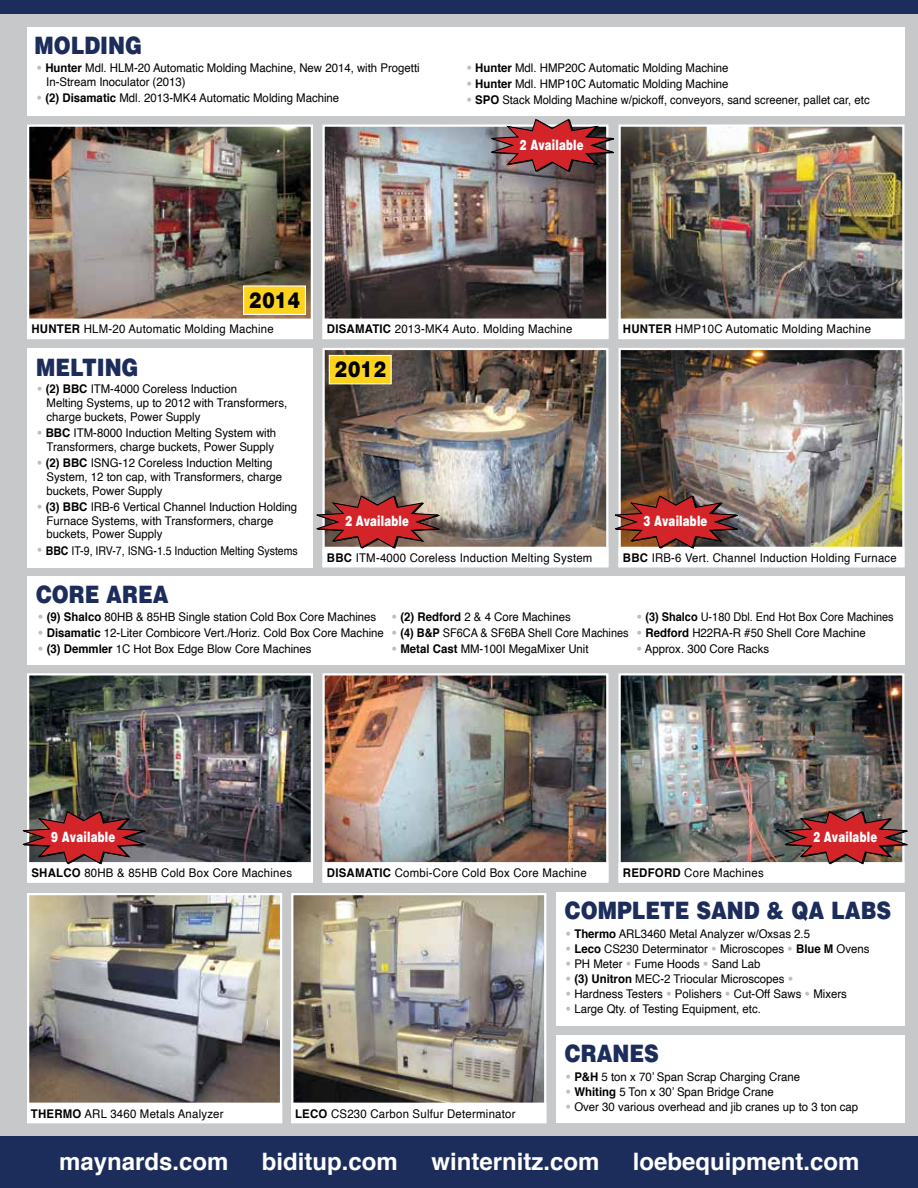
<style>
.page{position:relative;width:918px;height:1188px;background:#c6c8ca}
.page>*{position:absolute;margin:0;border:0;box-sizing:border-box;transform-origin:0 0}
.t1{font:700 24px "Helvetica";color:#fff}
.t2{font:900 24px "Helvetica";color:#1c2d5c;scale:.85 1}
.t3{font:900 21.9px "Helvetica";letter-spacing:.04em;color:#000;scale:.84 1}
.t4{font:900 14.25px "Helvetica";letter-spacing:.02em;color:#fff;scale:.72 1}
.t5{font:12px/13.8px "Helvetica";color:#000;scale:.95 1}
.t6{font:12px "Helvetica";letter-spacing:.02em;color:#000;scale:.95 1}
.t7{font:12px "Helvetica";color:#000;scale:.91 1}
.t8{font:12px "Helvetica";color:#000;scale:.93 1}
.t9{font:12px "Helvetica";color:#000;scale:.88 1}
.t10{font:12px "Helvetica";letter-spacing:.02em;color:#000;scale:.94 1}
.s1{font-weight:900;color:#bcbec0}
.s2{font-weight:700}
</style>
<div class="page">
<div style="left:0;top:1137px;width:918px;height:51px;background:#1c2d5c"></div>
<div style="left:0;top:0;width:918px;height:14px;background:#1c2d5c"></div>
<div style="left:27px;top:27px;width:877px;height:89px;background:#fff"></div>
<div style="left:27px;top:348px;width:286px;height:219px;background:#fff"></div>
<img style="left:622px;top:351px;width:279px;height:196px">
<div style="left:619px;top:348px;width:285px;height:219px;border:2px solid #fff"></div>
<div style="left:619px;top:547px;width:285px;height:20px;background:#fff"></div>
<img style="left:325px;top:351px;width:280px;height:196px">
<div style="left:322px;top:348px;width:286px;height:219px;border:2px solid #fff"></div>
<div style="left:322px;top:547px;width:286px;height:20px;background:#fff"></div>
<div style="left:556px;top:893px;width:348px;height:133px;background:#fff"></div>
<div style="left:556px;top:1036px;width:348px;height:87px;background:#fff"></div>
<img style="left:294px;top:896px;width:249px;height:207px">
<div style="left:291px;top:893px;width:255px;height:230px;border:2px solid #fff"></div>
<div style="left:291px;top:1103px;width:255px;height:20px;background:#fff"></div>
<img style="left:30px;top:896px;width:249px;height:207px">
<div style="left:27px;top:893px;width:255px;height:230px;border:2px solid #fff"></div>
<div style="left:27px;top:1103px;width:255px;height:20px;background:#fff"></div>
<img style="left:622px;top:127px;width:279px;height:192px">
<div style="left:619px;top:124px;width:285px;height:215px;border:2px solid #fff"></div>
<div style="left:619px;top:319px;width:285px;height:20px;background:#fff"></div>
<img style="left:325px;top:127px;width:280px;height:192px">
<div style="left:322px;top:124px;width:286px;height:215px;border:2px solid #fff"></div>
<div style="left:322px;top:319px;width:286px;height:20px;background:#fff"></div>
<img style="left:30px;top:127px;width:280px;height:192px">
<div style="left:27px;top:124px;width:286px;height:215px;border:2px solid #fff"></div>
<div style="left:27px;top:319px;width:286px;height:20px;background:#fff"></div>
<img style="left:622px;top:676px;width:279px;height:186px">
<div style="left:619px;top:673px;width:285px;height:210px;border:2px solid #fff"></div>
<div style="left:619px;top:862px;width:285px;height:21px;background:#fff"></div>
<img style="left:325px;top:676px;width:280px;height:186px">
<div style="left:322px;top:673px;width:286px;height:210px;border:2px solid #fff"></div>
<div style="left:322px;top:862px;width:286px;height:21px;background:#fff;border:2px solid #fff"></div>
<img style="left:30px;top:676px;width:280px;height:186px">
<div style="left:27px;top:673px;width:286px;height:210px;border:2px solid #fff"></div>
<div style="left:27px;top:862px;width:286px;height:21px;background:#fff;border:2px solid #fff"></div>
<div style="left:27px;top:576px;width:877px;height:88px;background:#fff"></div>
<div style="left:243px;top:285px;width:63px;height:30px;background:#fed31e;border:1px solid #fff"></div>
<div style="left:329px;top:355px;width:63px;height:29px;background:#fed31e;border:1px solid #fff"></div>
<svg style="left:22px;top:811px;width:126px;height:53px"></svg>
<img style="left:783px;top:811px;width:125px;height:53px">
<svg style="left:316px;top:496px;width:126px;height:53px"></svg>
<svg style="left:615px;top:496px;width:125px;height:53px"></svg>
<svg style="left:489px;top:119px;width:125px;height:53px"></svg>
<hr style="left:917px;top:0;width:1px;height:1188px;background:#c6c8ca">
<h1 class="t2" style="left:34px;top:30px;width:128px">MOLDING</h1>
<p class="t5" style="left:46px;top:62px;width:395px;text-indent:-10px"><span class="s1">•</span> <span class="s2">Hunter</span> Mdl. HLM-20 Automatic Molding Machine, New 2014, with Progetti<br>In-Stream Inoculator (2013)</p>
<p class="t5" style="left:36px;top:92px;width:320px"><span class="s1">•</span> <span class="s2">(2) Disamatic</span> Mdl. 2013-MK4 Automatic Molding Machine</p>
<p class="t5" style="left:466px;top:62px;width:278px"><span class="s1">•</span> <span class="s2">Hunter</span> Mdl. HMP20C Automatic Molding Machine</p>
<p class="t5" style="left:466px;top:78px;width:278px"><span class="s1">•</span> <span class="s2">Hunter</span> Mdl. HMP10C Automatic Molding Machine</p>
<p class="t8" style="left:466px;top:91px;width:435px"><span class="s1">•</span> <span class="s2">SPO</span> Stack Molding Machine w/pickoff, conveyors, sand screener, pallet car, etc</p>
<p class="t4" style="left:520px;top:135px;width:90px">2 Available</p>
<h2 class="t3" style="left:249px;top:286px;width:63px">2014</h2>
<p class="t6" style="left:31px;top:320px;width:257px"><span class="s2">HUNTER</span> HLM-20 Automatic Molding Machine</p>
<p class="t6" style="left:327px;top:320px;width:260px"><span class="s2">DISAMATIC</span> 2013-MK4 Auto. Molding Machine</p>
<p class="t6" style="left:623px;top:320px;width:263px"><span class="s2">HUNTER</span> HMP10C Automatic Molding Machine</p>
<h1 class="t2" style="left:36px;top:351px;width:122px">MELTING</h1>
<p class="t5" style="left:47px;top:383px;width:255px;text-indent:-10px"><span class="s1">•</span> <span class="s2">(2) BBC</span> ITM-4000 Coreless Induction<br>Melting Systems, up to 2012 with Transformers, charge buckets, Power Supply</p>
<p class="t5" style="left:37px;top:426px;width:254px;text-align:right"><span class="s1">•</span> <span class="s2">BBC</span> ITM-8000 Induction Melting System with<br>Transformers, charge buckets, Power Supply</p>
<p class="t5" style="left:47px;top:456px;width:250px;text-indent:-10px"><span class="s1">•</span> <span class="s2">(2) BBC</span> ISNG-12 Coreless Induction Melting<br>System, 12 ton cap, with Transformers, charge buckets, Power Supply</p>
<p class="t5" style="left:47px;top:500px;width:265px;text-indent:-10px"><span class="s1">•</span> <span class="s2">(3) BBC</span> IRB-6 Vertical Channel Induction Holding<br>Furnace Systems, with Transformers, charge buckets, Power Supply</p>
<p class="t9" style="left:37px;top:541px;width:298px"><span class="s1">•</span> <span class="s2">BBC</span> IT-9, IRV-7, ISNG-1.5 Induction Melting Systems</p>
<h2 class="t3" style="left:334px;top:355px;width:63px">2012</h2>
<p class="t4" style="left:345px;top:512px;width:90px">2 Available</p>
<p class="t4" style="left:643px;top:512px;width:90px">3 Available</p>
<p class="t6" style="left:327px;top:548px;width:281px"><span class="s2">BBC</span> ITM-4000 Coreless Induction Melting System</p>
<p class="t10" style="left:623px;top:548px;width:293px"><span class="s2">BBC</span> IRB-6 Vert. Channel Induction Holding Furnace</p>
<h1 class="t2" style="left:36px;top:579px;width:158px">CORE AREA</h1>
<p class="t5" style="left:38px;top:610px;width:358px"><span class="s1">•</span> <span class="s2">(9) Shalco</span> 80HB &amp; 85HB Single station Cold Box Core Machines</p>
<p class="t5" style="left:38px;top:626px;width:366px"><span class="s1">•</span> <span class="s2">Disamatic</span> 12-Liter Combicore Vert./Horiz. Cold Box Core Machine</p>
<p class="t5" style="left:38px;top:642px;width:290px"><span class="s1">•</span> <span class="s2">(3) Demmler</span> 1C Hot Box Edge Blow Core Machines</p>
<p class="t5" style="left:392px;top:610px;width:190px"><span class="s1">•</span> <span class="s2">(2) Redford</span> 2 &amp; 4 Core Machines</p>
<p class="t7" style="left:392px;top:624px;width:262px"><span class="s1">•</span> <span class="s2">(4) B&amp;P</span> SF6CA &amp; SF6BA Shell Core Machines</p>
<p class="t5" style="left:392px;top:642px;width:209px"><span class="s1">•</span> <span class="s2">Metal Cast</span> MM-100I MegaMixer Unit</p>
<p class="t7" style="left:637px;top:608px;width:284px"><span class="s1">•</span> <span class="s2">(3) Shalco</span> U-180 Dbl. End Hot Box Core Machines</p>
<p class="t5" style="left:637px;top:626px;width:243px"><span class="s1">•</span> <span class="s2">Redford</span> H22RA-R #50 Shell Core Machine</p>
<p class="t5" style="left:637px;top:642px;width:141px"><span class="s1">•</span> Approx. 300 Core Racks</p>
<p class="t4" style="left:51px;top:827px;width:90px">9 Available</p>
<p class="t4" style="left:813px;top:827px;width:90px">2 Available</p>
<p class="t6" style="left:31px;top:864px;width:276px"><span class="s2">SHALCO</span> 80HB &amp; 85HB Cold Box Core Machines</p>
<p class="t6" style="left:327px;top:864px;width:275px"><span class="s2">DISAMATIC</span> Combi-Core Cold Box Core Machine</p>
<p class="t6" style="left:623px;top:864px;width:150px"><span class="s2">REDFORD</span> Core Machines</p>
<p class="t6" style="left:31px;top:1104px;width:204px"><span class="s2">THERMO</span> ARL 3460 Metals Analyzer</p>
<p class="t6" style="left:295px;top:1104px;width:234px"><span class="s2">LECO</span> CS230 Carbon Sulfur Determinator</p>
<h1 class="t2" style="left:565px;top:895px;width:385px">COMPLETE SAND &amp; QA LABS</h1>
<p class="t5" style="left:566px;top:928px;width:259px"><span class="s1">•</span> <span class="s2">Thermo</span> ARL3460 Metal Analyzer w/Oxsas 2.5</p>
<p class="t5" style="left:566px;top:943px;width:322px"><span class="s1">•</span> <span class="s2">Leco</span> CS230 Determinator <span class="s1">•</span> Microscopes <span class="s1">•</span> <span class="s2">Blue M</span> Ovens</p>
<p class="t5" style="left:566px;top:957px;width:207px"><span class="s1">•</span> PH Meter <span class="s1">•</span> Fume Hoods <span class="s1">•</span> Sand Lab</p>
<p class="t5" style="left:566px;top:972px;width:242px"><span class="s1">•</span> <span class="s2">(3) Unitron</span> MEC-2 Triocular Microscopes <span class="s1">•</span></p>
<p class="t5" style="left:566px;top:987px;width:298px"><span class="s1">•</span> Hardness Testers <span class="s1">•</span> Polishers <span class="s1">•</span> Cut-Off Saws <span class="s1">•</span> Mixers</p>
<p class="t5" style="left:566px;top:1002px;width:207px"><span class="s1">•</span> Large Qty. of Testing Equipment, etc.</p>
<h1 class="t2" style="left:565px;top:1038px;width:112px">CRANES</h1>
<p class="t5" style="left:566px;top:1070px;width:249px"><span class="s1">•</span> <span class="s2">P&amp;H</span> 5 ton x 70’ Span Scrap Charging Crane</p>
<p class="t5" style="left:566px;top:1085px;width:221px"><span class="s1">•</span> <span class="s2">Whiting</span> 5 Ton x 30’ Span Bridge Crane</p>
<p class="t5" style="left:566px;top:1100px;width:310px"><span class="s1">•</span> Over 30 various overhead and jib cranes up to 3 ton cap</p>
<h1 class="t1" style="left:59px;top:1142px;width:171px">maynards.com</h1>
<h1 class="t1" style="left:262px;top:1142px;width:138px">biditup.com</h1>
<h1 class="t1" style="left:431px;top:1142px;width:170px">winternitz.com</h1>
<h1 class="t1" style="left:633px;top:1142px;width:228px">loebequipment.com</h1>
</div>
